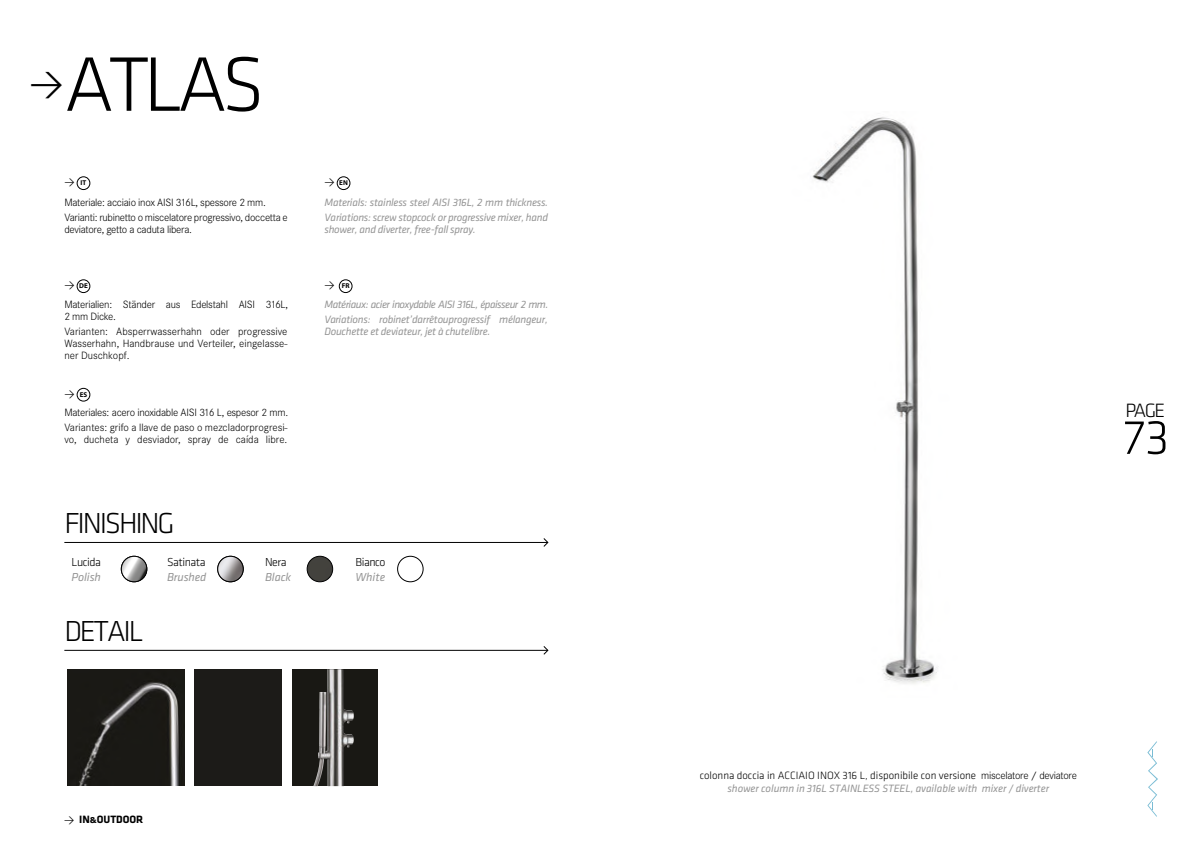
<style>
.page{position:relative;width:1191px;height:842px;background:#fff}
.page>*{position:absolute;margin:0;border:0;box-sizing:border-box;transform-origin:0 0}
.t1{font:300 80px "Klavika";letter-spacing:-.075em;color:#000}
.t2{font:300 50px "Klavika";color:#000}
.t3{font:33.4px "DIN";color:#000}
.t4{font:300 30px "Klavika";letter-spacing:-.075em;color:#000}
.t5{font:300 20px "Klavika";color:#000}
.t6{font:300 12px "Klavika";letter-spacing:-.04em;color:#000}
.t7{font:italic 12px "Klavika";letter-spacing:-.01em;color:#959595}
.t8{font:300 11px/12px "Corporate S";letter-spacing:-.02em;color:#000}
.t9{font:italic 11px/15px "Klavika";letter-spacing:-.025em;color:#959595}
.t10{font:italic 11px/13.2px "Klavika";letter-spacing:-.005em;color:#959595;text-align:center}
.t11{font:300 11px "Corporate S";color:#000}
.t12{font:700 11px "Klavika";color:#000}
.t13{font:10px "DIN";color:#000}
.t14{font:700 7px "Myriad";color:#000}
.s1{font-family:"DIN";font-weight:400;font-size:10px}
.s2{font-family:"Verdana";font-size:8px}
.s3{font-weight:300;font-style:normal;color:#000}
.s4{font-family:"Corporate S";font-weight:300;font-style:normal;color:#000}
</style>
<div class="page">
<img style="left:812px;top:117px;width:125px;height:567px">
<svg style="left:1147px;top:741px;width:11px;height:76px"></svg>
<div style="left:77px;top:177px;width:13px;height:13px;border:1px solid #000;border-radius:50%"></div>
<div style="left:337px;top:177px;width:13px;height:13px;border:1px solid #000;border-radius:50%"></div>
<div style="left:77px;top:280px;width:13px;height:13px;border:1px solid #000;border-radius:50%"></div>
<div style="left:339px;top:280px;width:13px;height:13px;border:1px solid #000;border-radius:50%"></div>
<div style="left:77px;top:388px;width:13px;height:13px;border:1px solid #000;border-radius:50%"></div>
<hr style="left:64px;top:542px;width:484px;height:1px;background:#000">
<svg style="left:543px;top:538px;width:5px;height:9px"></svg>
<hr style="left:64px;top:650px;width:484px;height:1px;background:#000">
<svg style="left:543px;top:646px;width:5px;height:9px"></svg>
<svg style="left:307px;top:556px;width:26px;height:26px"></svg>
<div style="left:307px;top:556px;width:26px;height:26px;border:1px solid #000;border-radius:50%"></div>
<svg style="left:397px;top:556px;width:26px;height:26px"></svg>
<div style="left:397px;top:556px;width:26px;height:26px;border:1px solid #000;border-radius:50%"></div>
<img style="left:68px;top:669px;width:117px;height:117px">
<svg style="left:121px;top:556px;width:26px;height:26px"></svg>
<div style="left:121px;top:556px;width:26px;height:26px;border:1px solid #000;border-radius:50%"></div>
<svg style="left:218px;top:556px;width:25px;height:26px"></svg>
<div style="left:217px;top:556px;width:26px;height:26px;border:1px solid #000;border-radius:50%"></div>
<img style="left:187px;top:649px;width:95px;height:137px">
<div style="left:292px;top:669px;width:86px;height:117px;background:#191814"></div>
<img style="left:313px;top:669px;width:41px;height:117px">
<h1 class="t1" style="left:64px;top:41px;width:202px">ATLAS</h1>
<h3 class="t3" style="left:29px;top:62px;width:36px">&gt;</h3>
<p class="t13" style="left:324px;top:175px;width:12px">&gt;</p>
<p class="t13" style="left:64px;top:175px;width:12px">&gt;</p>
<p class="t14" style="left:81px;top:179px;width:7px">IT</p>
<p class="t14" style="left:339px;top:179px;width:10px">EN</p>
<p class="t8" style="left:64px;top:195px;width:225px;line-height:15px">Materiale: acciaio inox AISI 316L, spessore 2 mm.<br>Varianti: rubinetto o miscelatore progressivo, doccetta e</p>
<p class="t8" style="left:64px;top:223px;width:129px">deviatore, getto a caduta libera.</p>
<p class="t9" style="left:324px;top:195px;width:225px">Materials: stainless steel AISI 316L, 2 mm thickness.<br>Variations: screw stopcock or progressive mixer, hand</p>
<p class="t9" style="left:324px;top:222px;width:153px">shower, and diverter, free-fall spray.</p>
<p class="t13" style="left:64px;top:278px;width:12px">&gt;</p>
<p class="t13" style="left:324px;top:278px;width:12px">&gt;</p>
<p class="t14" style="left:79px;top:282px;width:10px">DE</p>
<p class="t14" style="left:342px;top:282px;width:9px">FR</p>
<p class="t8" style="left:64px;top:298px;width:225px">Materialien: Ständer aus Edelstahl AISI 316L,<br>2 mm Dicke.</p>
<p class="t8" style="left:64px;top:325px;width:225px;text-align:justify">Varianten: Absperrwasserhahn oder progressive Wasserhahn, Handbrause und Verteiler, eingelasse&shy;ner Duschkopf.</p>
<p class="t13" style="left:64px;top:387px;width:12px">&gt;</p>
<p class="t14" style="left:80px;top:391px;width:9px">ES</p>
<p class="t8" style="left:64px;top:405px;width:225px;line-height:15px">Materiales: acero inoxidable AISI 316 L, espesor 2 mm.<br>Variantes: grifo a llave de paso o mezcladorprogresi-</p>
<p class="t11" style="left:64px;top:433px;width:224px">vo, ducheta y desviador, spray de caída libre.</p>
<h3 class="t4" style="left:64px;top:506px;width:112px">FINISHING</h3>
<p class="t6" style="left:72px;top:556px;width:31px">Lucida</p>
<p class="t7" style="left:72px;top:570px;width:31px">Polish</p>
<h3 class="t4" style="left:64px;top:614px;width:81px">DETAIL</h3>
<p class="t6" style="left:167px;top:556px;width:40px">Satinata</p>
<p class="t7" style="left:167px;top:570px;width:41px">Brushed</p>
<p class="t6" style="left:265px;top:556px;width:23px">Nera</p>
<p class="t7" style="left:265px;top:570px;width:28px">Black</p>
<p class="t9" style="left:324px;top:297px;width:225px">Matériaux: acier inoxydable AISI 316L, épaisseur 2 mm.<br>Variations: robinet’darrêtouprogressif mélangeur,</p>
<p class="t9" style="left:324px;top:324px;width:167px">Douchette et deviateur, jet à chutelibre.</p>
<p class="t6" style="left:355px;top:556px;width:31px">Bianco</p>
<p class="t7" style="left:355px;top:570px;width:31px">White</p>
<p class="t12" style="left:64px;top:813px;width:81px"><span class="s1">&gt;</span> IN<span class="s2">&amp;</span>OUTDOOR</p>
<h3 class="t5" style="left:1125px;top:399px;width:41px">PAGE</h3>
<h2 class="t2" style="left:1123px;top:410px;width:47px">73</h2>
<p class="t10" style="left:700px;top:769px;width:379px"><span class="s3">colonna doccia in ACCIAIO INOX 316 L, disponibile con versione</span> <span class="s4">miscelatore / deviatore </span>shower column in 316L STAINLESS STEEL, available with mixer / diverter</p>
</div>
